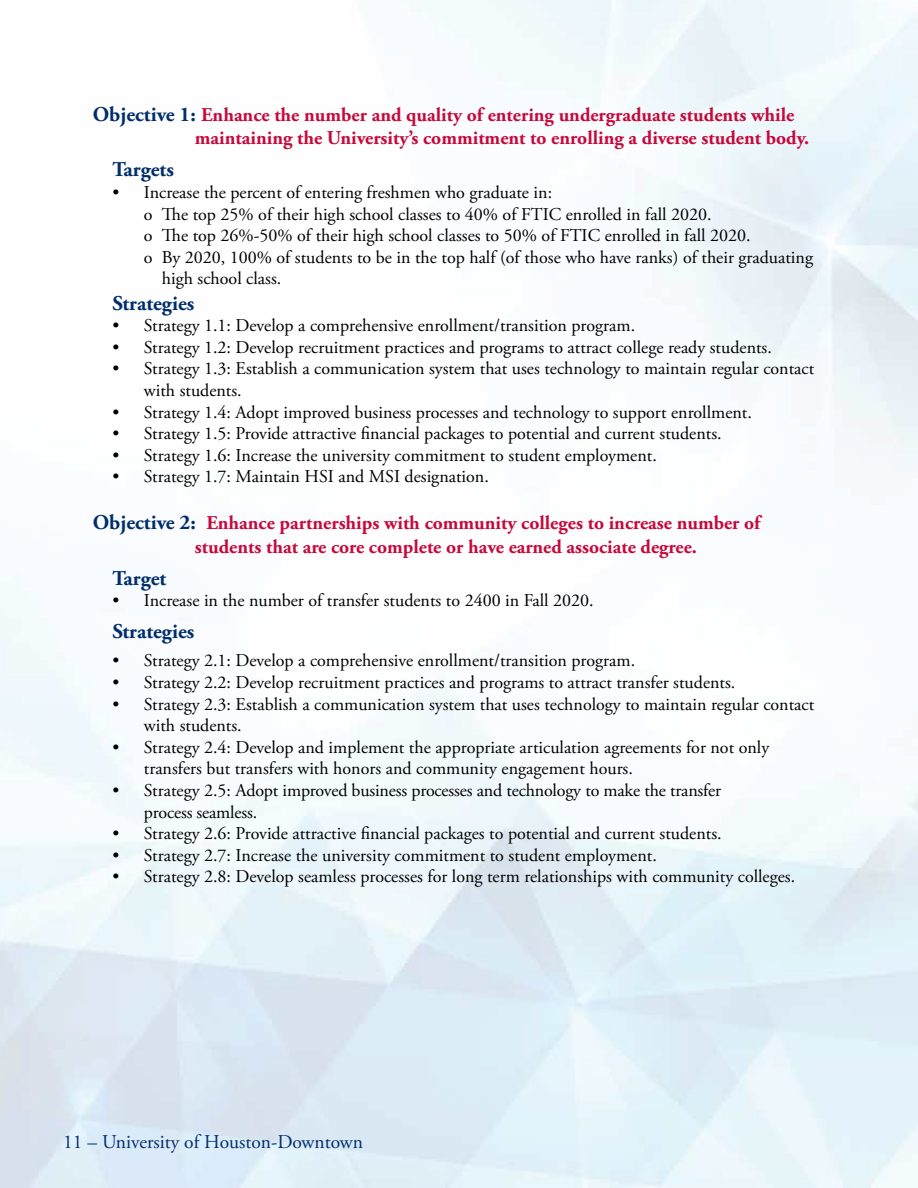
<style>
.page{position:relative;width:918px;height:1188px;background:#fff}
.page>*{position:absolute;margin:0;border:0;box-sizing:border-box;transform-origin:0 0}
.t1{font:700 21px "Adobe Garamond Pro";color:#002e6d}
.t2{font:700 19.5px/23.4px "Adobe Garamond Pro";color:#c6093b}
.t3{font:19.5px "Adobe Garamond Pro";color:#002e6d}
.t4{font:18px/21.6px "Adobe Garamond Pro";color:#000}
.s1{font-size:21px;color:#002e6d}
</style>
<div class="page">
<p class="t2" style="left:195px;top:104px;width:616px;text-indent:-102px"><span class="s1">Objective 1:</span> Enhance the number and quality of entering undergraduate students while maintaining the University’s commitment to enrolling a diverse student body.</p>
<p class="t1" style="left:112px;top:158px;width:63px">Targets</p>
<p class="t4" style="left:112px;top:182px;width:441px">• Increase the percent of entering freshmen who graduate in:</p>
<p class="t4" style="left:144px;top:204px;width:569px">o The top 25% of their high school classes to 40% of FTIC enrolled in fall 2020.</p>
<p class="t4" style="left:144px;top:225px;width:608px">o The top 26%-50% of their high school classes to 50% of FTIC enrolled in fall 2020.</p>
<p class="t4" style="left:144px;top:247px;width:671px">o By 2020, 100% of students to be in the top half (of those who have ranks) of their graduating</p>
<p class="t4" style="left:162px;top:269px;width:121px">high school class.</p>
<p class="t1" style="left:112px;top:291px;width:84px">Strategies</p>
<p class="t4" style="left:112px;top:315px;width:524px">• Strategy 1.1: Develop a comprehensive enrollment/transition program.</p>
<p class="t4" style="left:112px;top:337px;width:661px">• Strategy 1.2: Develop recruitment practices and programs to attract college ready students.</p>
<p class="t4" style="left:144px;top:359px;width:672px;text-indent:-32px">• Strategy 1.3: Establish a communication system that uses technology to maintain regular contact with students.</p>
<p class="t4" style="left:112px;top:402px;width:641px">• Strategy 1.4: Adopt improved business processes and technology to support enrollment.</p>
<p class="t4" style="left:112px;top:423px;width:611px">• Strategy 1.5: Provide attractive financial packages to potential and current students.</p>
<p class="t4" style="left:112px;top:445px;width:546px">• Strategy 1.6: Increase the university commitment to student employment.</p>
<p class="t4" style="left:112px;top:467px;width:378px">• Strategy 1.7: Maintain HSI and MSI designation.</p>
<p class="t2" style="left:195px;top:512px;width:567px;text-indent:-102px"><span class="s1">Objective 2:</span> Enhance partnerships with community colleges to increase number of students that are core complete or have earned associate degree.</p>
<p class="t1" style="left:112px;top:566px;width:55px">Target</p>
<p class="t4" style="left:112px;top:590px;width:483px">• Increase in the number of transfer students to 2400 in Fall 2020.</p>
<p class="t1" style="left:112px;top:619px;width:84px">Strategies</p>
<p class="t4" style="left:112px;top:651px;width:524px">• Strategy 2.1: Develop a comprehensive enrollment/transition program.</p>
<p class="t4" style="left:112px;top:672px;width:625px">• Strategy 2.2: Develop recruitment practices and programs to attract transfer students.</p>
<p class="t4" style="left:144px;top:694px;width:672px;text-indent:-32px">• Strategy 2.3: Establish a communication system that uses technology to maintain regular contact with students.</p>
<p class="t4" style="left:144px;top:737px;width:627px;text-indent:-32px">• Strategy 2.4: Develop and implement the appropriate articulation agreements for not only transfers but transfers with honors and community engagement hours.</p>
<p class="t4" style="left:144px;top:780px;width:579px;text-indent:-32px">• Strategy 2.5: Adopt improved business processes and technology to make the transfer process seamless.</p>
<p class="t4" style="left:112px;top:823px;width:611px">• Strategy 2.6: Provide attractive financial packages to potential and current students.</p>
<p class="t4" style="left:112px;top:845px;width:546px">• Strategy 2.7: Increase the university commitment to student employment.</p>
<p class="t4" style="left:112px;top:867px;width:684px">• Strategy 2.8: Develop seamless processes for long term relationships with community colleges.</p>
<p class="t3" style="left:63px;top:1130px;width:302px">11 – University of Houston-Downtown</p>
</div>
